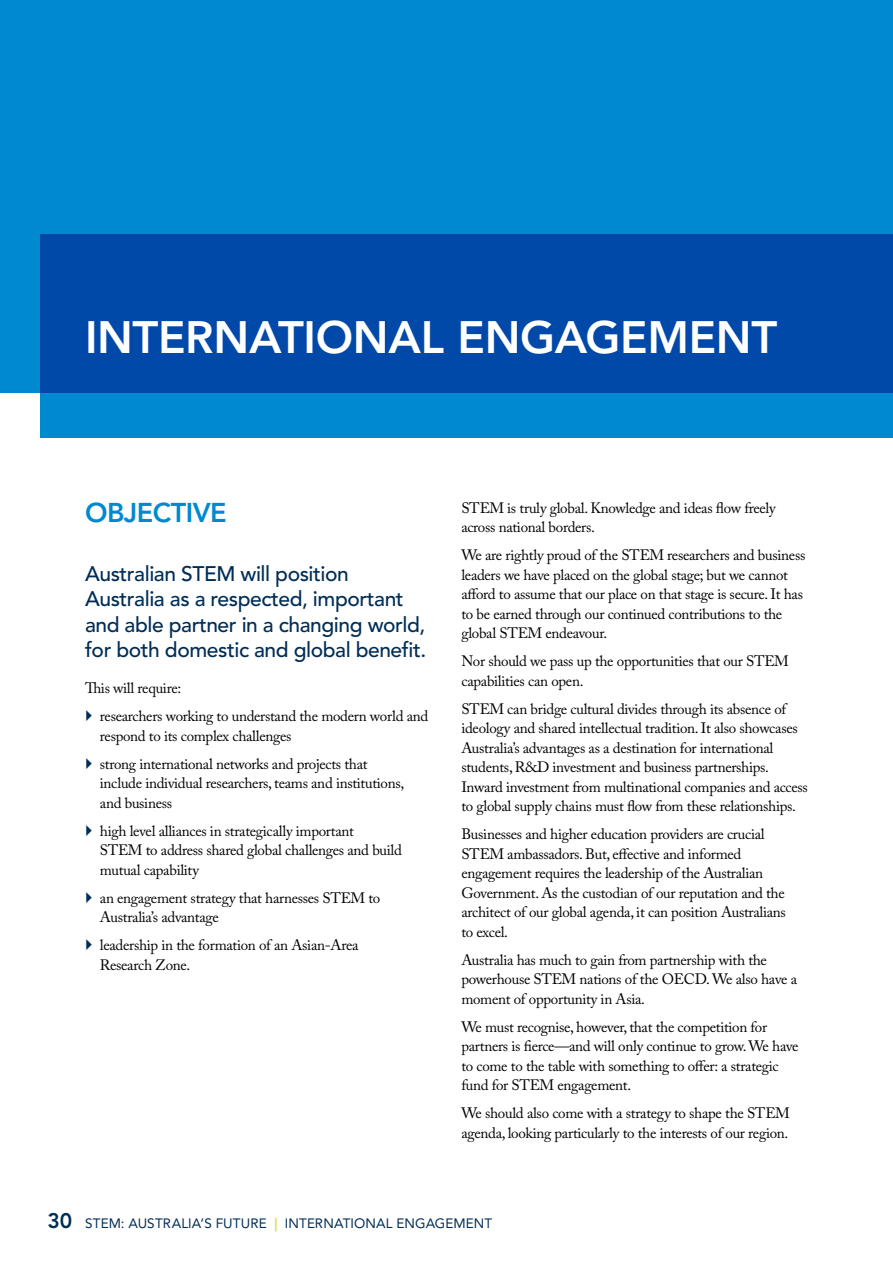
<style>
.page{position:relative;width:893px;height:1263px;background:#fff}
.page>*{position:absolute;margin:0;border:0;box-sizing:border-box;transform-origin:0 0}
.t1{font:800 45px "Avenir LT Std";letter-spacing:-.005em;color:#fff}
.t2{font:800 27px "Avenir LT Std";letter-spacing:-.02em;color:#0089cf}
.t3{font:500 21px/25.2px "Avenir LT Std";letter-spacing:-.02em;color:#002d56}
.t4{font:15px/19.5px "Adobe Caslon Pro";letter-spacing:-.02em;color:#000}
.t5{font:13.5px "Avenir LT Std";letter-spacing:.01em;color:#002d56}
.s1{font-weight:800;font-size:21px}
.s2{font-weight:800;color:#d6e03d}
</style>
<div class="page">
<div style="left:0;top:0;width:893px;height:392px;background:#0089cf"></div>
<svg style="left:40px;top:234px;width:853px;height:203px;background:#0056b0"></svg>
<h1 class="t1" style="left:85px;top:310px;width:247px">INTERNATIONAL</h1>
<h1 class="t1" style="left:458px;top:310px;width:61px">ENGAG</h1>
<h1 class="t1" style="left:620px;top:310px;width:158px">EMENT</h1>
<h2 class="t2" style="left:85px;top:497px;width:143px">OBJECTIVE</h2>
<h3 class="t3" style="left:85px;top:562px;width:343px;text-indent:155px">will position<br>Australia as a respected, important and able partner in a changing world, for both domestic and global benefit.</h3>
<p class="t4" style="left:100px;top:674px;width:330px;line-height:28px;text-indent:-15px">This will require:<br>researchers working to understand the modern world and</p>
<p class="t4" style="left:100px;top:721px;width:269px;line-height:28px">respond to its complex challenges<br>strong international networks and projects that</p>
<p class="t4" style="left:100px;top:773px;width:306px">include individual researchers, teams and institutions, and business</p>
<p class="t4" style="left:100px;top:821px;width:303px">high level alliances in strategically important<br>STEM to address shared global challenges and build mutual capability</p>
<p class="t4" style="left:100px;top:888px;width:282px">an engagement strategy that harnesses STEM to<br>Australia’s advantage</p>
<p class="t4" style="left:100px;top:935px;width:260px">leadership in the formation of an Asian-Area<br>Research Zone.</p>
<h3 class="t3" style="left:85px;top:562px;width:111px">Australian STEM</h3>
<p class="t4" style="left:461px;top:498px;width:316px">STEM is truly global. Knowledge and ideas flow freely across national borders.</p>
<p class="t4" style="left:461px;top:545px;width:345px">We are rightly proud of the STEM researchers and business leaders we have placed on the global stage; but we cannot afford to assume that our place on that stage is secure. It has to be earned through our continued contributions to the global STEM endeavour.</p>
<p class="t4" style="left:461px;top:651px;width:329px">Nor should we pass up the opportunities that our STEM capabilities can open.</p>
<p class="t4" style="left:461px;top:699px;width:348px">STEM can bridge cultural divides through its absence of ideology and shared intellectual tradition. It also showcases Australia’s advantages as a destination for international students, R&amp;D investment and business partnerships.<br>Inward investment from multinational companies and access to global supply chains must flow from these relationships.</p>
<p class="t4" style="left:461px;top:824px;width:326px">Businesses and higher education providers are crucial STEM ambassadors. But, effective and informed engagement requires the leadership of the Australian Government. As the custodian of our reputation and the architect of our global agenda, it can position Australians to excel.</p>
<p class="t4" style="left:461px;top:950px;width:337px">Australia has much to gain from partnership with the powerhouse STEM nations of the OECD. We also have a moment of opportunity in Asia.</p>
<p class="t4" style="left:461px;top:1017px;width:339px">We must recognise, however, that the competition for partners is fierce—and will only continue to grow. We have to come to the table with something to offer: a strategic fund for STEM engagement.</p>
<p class="t4" style="left:461px;top:1103px;width:330px">We should also come with a strategy to shape the STEM agenda, looking particularly to the interests of our region.</p>
<p class="t5" style="left:48px;top:1216px;width:446px"><span class="s1">30</span> STEM: AUSTRALIA’S FUTURE <span class="s2">|</span> I NTERNATI ONAL ENGAGEMENT</p>
</div>
